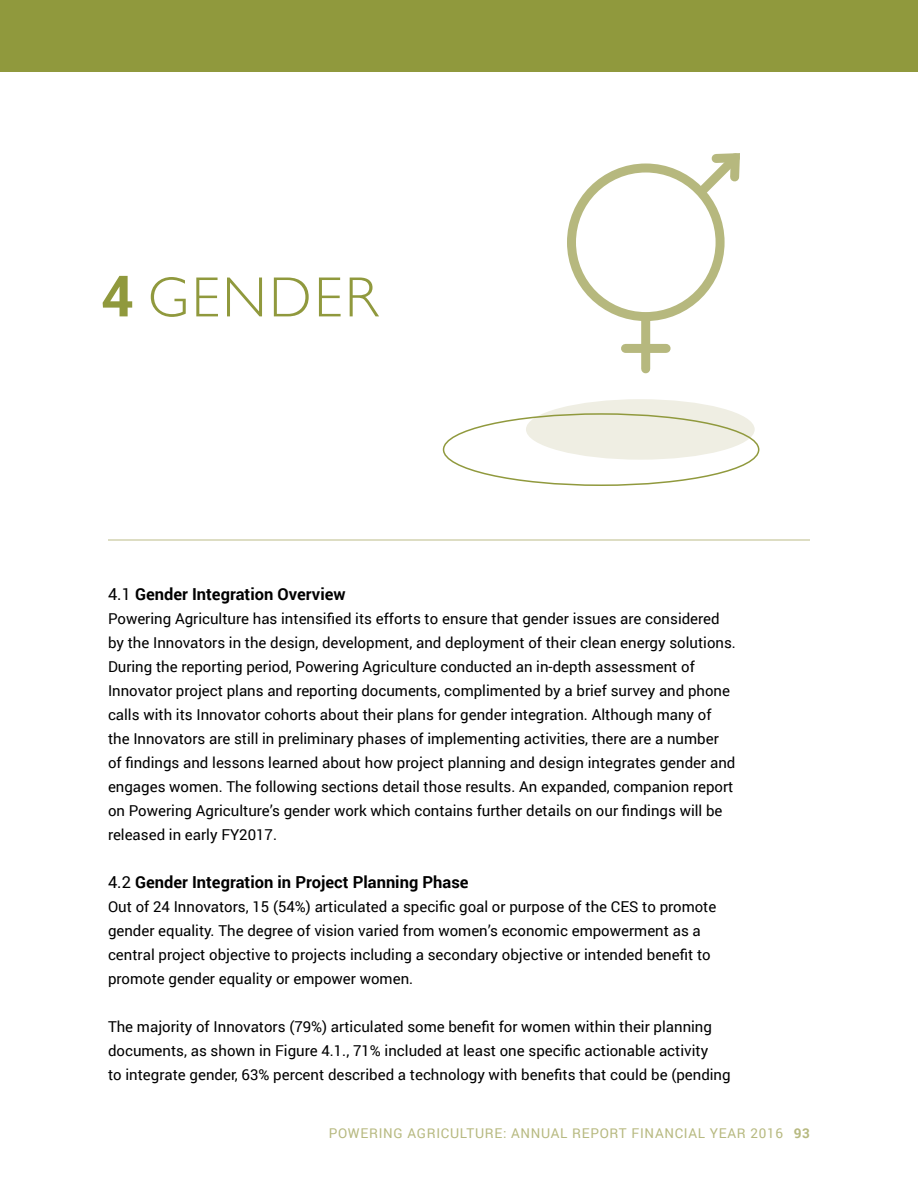
<style>
.page{position:relative;width:918px;height:1188px;background:#fff}
.page>*{position:absolute;margin:0;border:0;box-sizing:border-box;transform-origin:0 0}
.t1{font:300 57px "Gill Sans";letter-spacing:.05em;color:#90993d}
.Sub_Head{font:700 16.5px "Roboto";color:#000}
.Bullet_TX{font:15px/24px "Roboto";color:#000}
.t2{font:13.5px "Roboto";letter-spacing:.05em;color:#b7b980}
.s1{font-family:"Roboto";font-weight:700}
.s2{font-weight:400}
.s3{font-weight:700}
</style>
<div class="page">
<div style="left:0;top:0;width:918px;height:71px;background:#90993d"></div>
<hr style="left:108px;top:539px;width:702px;height:2px;background:#d2d2b0">
<div style="left:526px;top:399px;width:229px;height:61px;background:#efeee3;border-radius:50%"></div>
<div style="left:443px;top:413px;width:316px;height:73px;border:2px solid #90993d;border-radius:50%"></div>
<svg style="left:689px;top:153px;width:51px;height:51px"></svg>
<div style="left:641px;top:318px;width:9px;height:51px;background:#b6b87e"></div>
<div style="left:626px;top:344px;width:40px;height:9px;background:#b6b87e"></div>
<div style="left:567px;top:164px;width:158px;height:157px;border:9px solid #b6b87e;border-radius:50%"></div>
<p class="t1" style="left:101px;top:253px;width:278px"><span class="s1">4</span> GENDER</p>
<p class="Sub_Head" style="left:108px;top:583px;width:239px"><span class="s2">4.1</span> Gender Integration Overview</p>
<p class="Bullet_TX" style="left:108px;top:607px;width:629px">Powering Agriculture has intensified its efforts to ensure that gender issues are considered by the Innovators in the design, development, and deployment of their clean energy solutions.<br>During the reporting period, Powering Agriculture conducted an in-depth assessment of Innovator project plans and reporting documents, complimented by a brief survey and phone calls with its Innovator cohorts about their plans for gender integration. Although many of the Innovators are still in preliminary phases of implementing activities, there are a number of findings and lessons learned about how project planning and design integrates gender and engages women. The following sections detail those results. An expanded, companion report on Powering Agriculture’s gender work which contains further details on our findings will be released in early FY2017.</p>
<p class="Sub_Head" style="left:108px;top:871px;width:362px"><span class="s2">4.2</span> Gender Integration in Project Planning Phase</p>
<p class="Bullet_TX" style="left:108px;top:895px;width:610px">Out of 24 Innovators, 15 (54%) articulated a specific goal or purpose of the CES to promote gender equality. The degree of vision varied from women’s economic empowerment as a central project objective to projects including a secondary objective or intended benefit to promote gender equality or empower women.</p>
<p class="Bullet_TX" style="left:108px;top:1015px;width:624px">The majority of Innovators (79%) articulated some benefit for women within their planning documents, as shown in Figure 4.1., 71% included at least one specific actionable activity<br>to integrate gender, 63% percent described a technology with benefits that could be (pending</p>
<p class="t2" style="left:329px;top:1124px;width:483px">POWERING AGRICULTURE: ANNUAL REPORT FINANCIAL YEAR 2016 <span class="s3">93</span></p>
</div>
